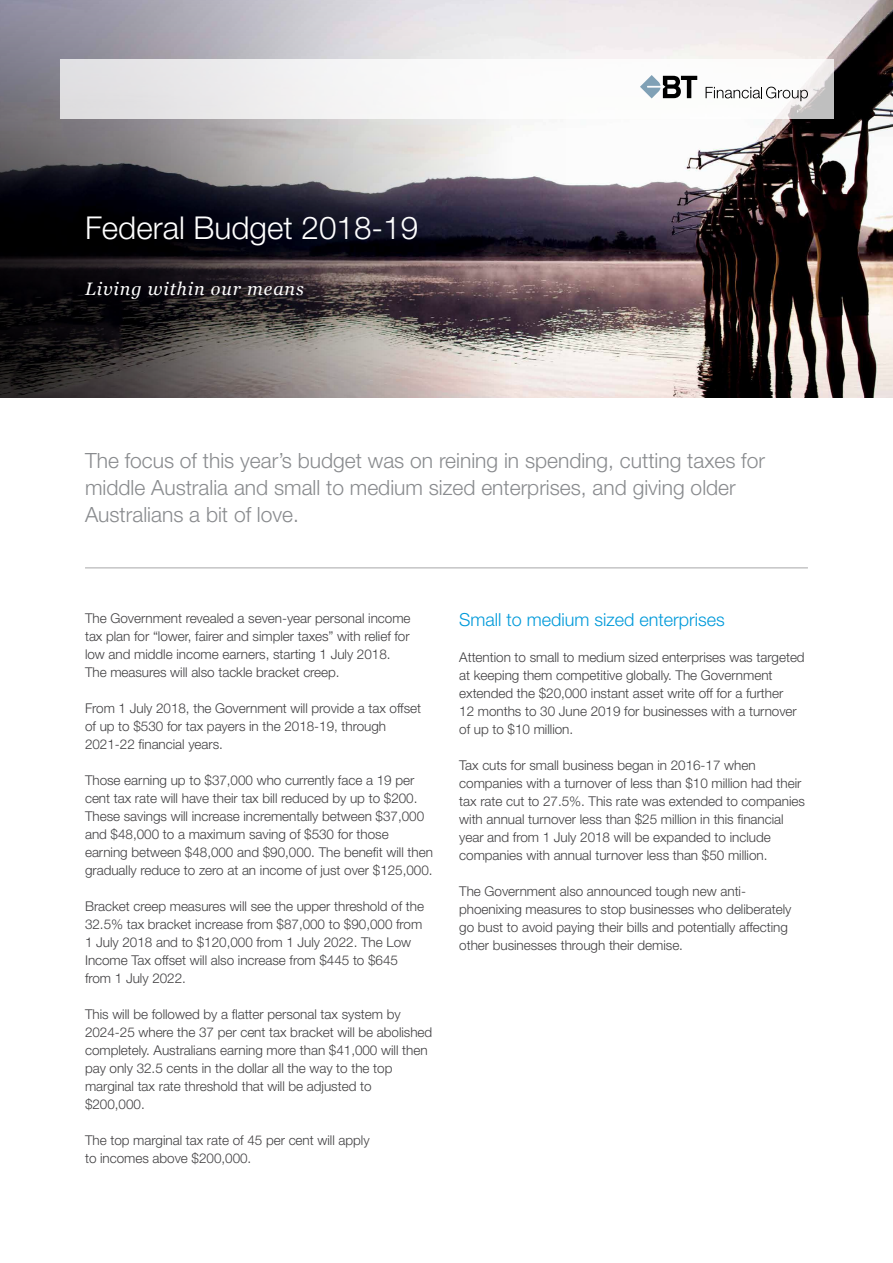
<style>
.page{position:relative;width:893px;height:1263px;background:#fff}
.page>*{position:absolute;margin:0;border:0;box-sizing:border-box;transform-origin:0 0}
.t1{font:300 31.5px "Helvetica Neue LT Std";color:#fff}
.t2{font:300 21px/27px "Helvetica Neue LT Std";color:#898b8e}
.t3{font:300 18px "Helvetica Neue LT Std";color:#009ada}
.t4{font:italic 18px "Georgia";letter-spacing:.05em;color:#fff}
.t5{font:300 13.5px/18px "Helvetica Neue LT Std";letter-spacing:-.005em;color:#414042}
</style>
<div class="page">
<img style="left:566px;top:0;width:327px;height:398px">
<svg style="left:0;top:0;width:566px;height:398px;background:#706b70"></svg>
<svg style="left:60px;top:60px;width:773px;height:59px;fill:#f7f6f6"></svg>
<svg style="left:640px;top:75px;width:57px;height:23px"></svg>
<svg style="left:706px;top:87px;width:102px;height:14px"></svg>
<hr style="left:85px;top:568px;width:723px;height:1px;background:#4d4d4f">
<h1 class="t1" style="left:85px;top:209px;width:335px">Federal Budget 2018-19</h1>
<h3 class="t4" style="left:85px;top:276px;width:220px">Living within our means</h3>
<h2 class="t2" style="left:85px;top:447px;width:681px">The focus of this year’s budget was on reining in spending, cutting taxes for middle Australia and small to medium sized enterprises, and giving older<br>Australians a bit of love.</h2>
<p class="t5" style="left:85px;top:609px;width:327px">The Government revealed a seven-year personal income tax plan for “lower, fairer and simpler taxes” with relief for low and middle income earners, starting 1 July 2018.<br>The measures will also tackle bracket creep.</p>
<p class="t5" style="left:85px;top:699px;width:338px">From 1 July 2018, the Government will provide a tax offset of up to $530 for tax payers in the 2018-19, through<br>2021-22 financial years.</p>
<p class="t5" style="left:85px;top:771px;width:349px">Those earning up to $37,000 who currently face a 19 per cent tax rate will have their tax bill reduced by up to $200.<br>These savings will increase incrementally between $37,000 and $48,000 to a maximum saving of $530 for those earning between $48,000 and $90,000. The benefit will then gradually reduce to zero at an income of just over $125,000.</p>
<p class="t5" style="left:85px;top:897px;width:341px">Bracket creep measures will see the upper threshold of the 32.5% tax bracket increase from $87,000 to $90,000 from 1 July 2018 and to $120,000 from 1 July 2022. The Low Income Tax offset will also increase from $445 to $645 from 1 July 2022.</p>
<p class="t5" style="left:85px;top:1005px;width:349px">This will be followed by a flatter personal tax system by 2024-25 where the 37 per cent tax bracket will be abolished completely. Australians earning more than $41,000 will then pay only 32.5 cents in the dollar all the way to the top marginal tax rate threshold that will be adjusted to $200,000.</p>
<p class="t5" style="left:85px;top:1131px;width:286px">The top marginal tax rate of 45 per cent will apply to incomes above $200,000.</p>
<h3 class="t3" style="left:459px;top:609px;width:267px">Small to medium sized enterprises</h3>
<p class="t5" style="left:459px;top:648px;width:347px">Attention to small to medium sized enterprises was targeted at keeping them competitive globally. The Government extended the $20,000 instant asset write off for a further<br>12 months to 30 June 2019 for businesses with a turnover of up to $10 million.</p>
<p class="t5" style="left:459px;top:756px;width:347px">Tax cuts for small business began in 2016-17 when companies with a turnover of less than $10 million had their tax rate cut to 27.5%. This rate was extended to companies with annual turnover less than $25 million in this financial year and from 1 July 2018 will be expanded to include companies with annual turnover less than $50 million.</p>
<p class="t5" style="left:459px;top:882px;width:334px">The Government also announced tough new anti&shy;phoenixing measures to stop businesses who deliberately go bust to avoid paying their bills and potentially affecting other businesses through their demise.</p>
</div>
